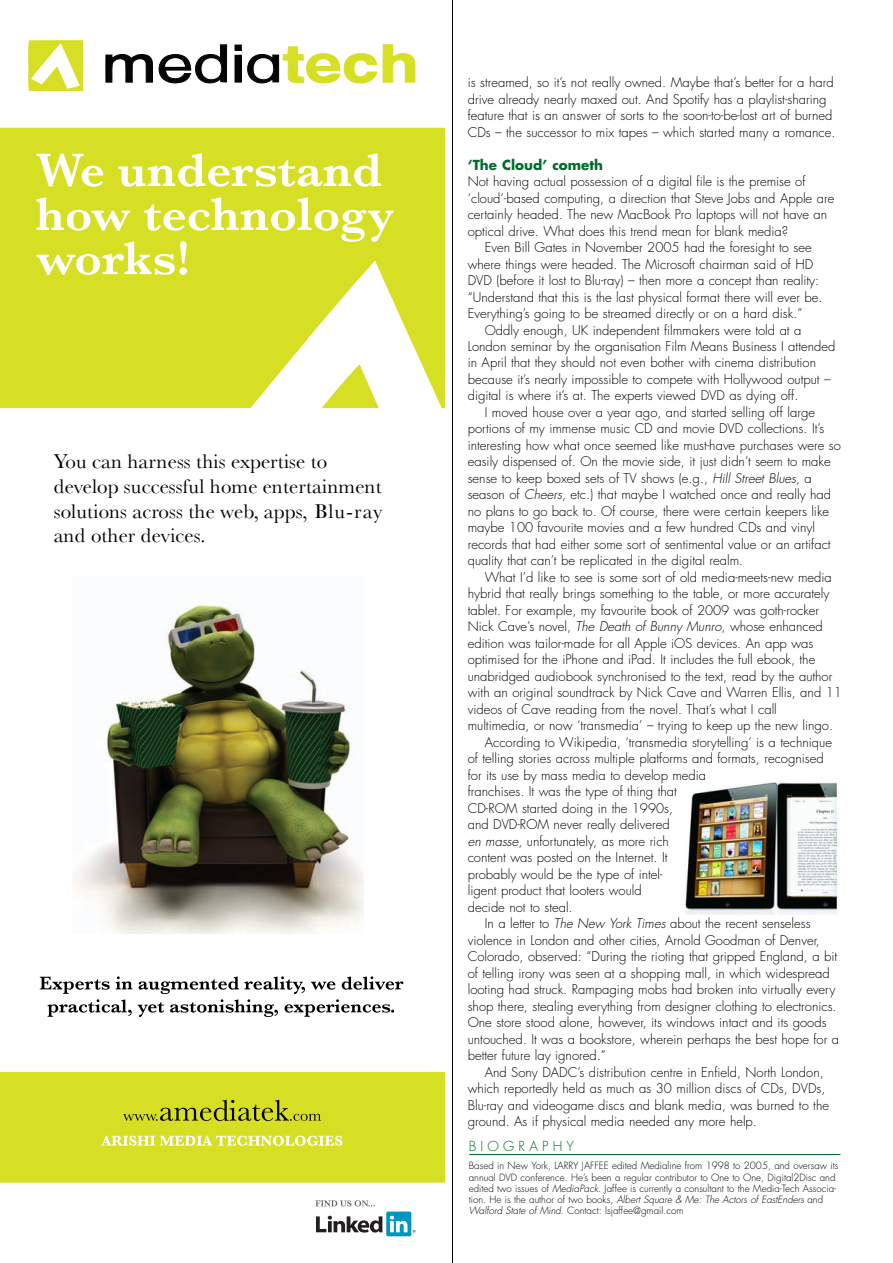
<style>
.page{position:relative;width:893px;height:1263px;background:#fff}
.page>*{position:absolute;margin:0;border:0;box-sizing:border-box;transform-origin:0 0}
.t1{font:20.55px/24.8px "Baskerville+T42+TUQHBM";color:#000}
.t2{font:700 13.5px "Futura CE";color:#016c2c}
.t3{font:300 13.5px "Futura CE";letter-spacing:.31em;color:#016c2c}
.t4{font:300 13.05px/16.5px "Futura CE";color:#000}
.t5{font:300 9.75px/11.2px "Futura CE";color:#000}
.s1{font-style:italic}
</style>
<div class="page">
<svg style="left:28px;top:41px;width:55px;height:50px"></svg>
<svg style="left:383px;top:45px;width:32px;height:37px"></svg>
<svg style="left:106px;top:45px;width:121px;height:39px"></svg>
<svg style="left:235px;top:45px;width:142px;height:39px"></svg>
<div style="left:0;top:128px;width:444px;height:280px;background:#d7df24"></div>
<svg style="left:36px;top:154px;width:67px;height:33px"></svg>
<svg style="left:118px;top:153px;width:263px;height:34px"></svg>
<svg style="left:36px;top:197px;width:408px;height:211px"></svg>
<svg style="left:40px;top:976px;width:92px;height:41px"></svg>
<svg style="left:138px;top:976px;width:265px;height:41px"></svg>
<div style="left:0;top:1072px;width:444px;height:110px;background:#d7df24"></div>
<svg style="left:123px;top:1100px;width:198px;height:21px;background:#b2b91d"></svg>
<svg style="left:101px;top:1136px;width:241px;height:10px"></svg>
<div style="left:386px;top:1211px;width:25px;height:25px;background:#0096c0;border-radius:2px"></div>
<svg style="left:316px;top:1216px;width:66px;height:16px"></svg>
<svg style="left:390px;top:1216px;width:17px;height:16px"></svg>
<svg style="left:315px;top:1200px;width:60px;height:6px"></svg>
<img style="left:73px;top:604px;width:291px;height:329px">
<hr style="left:469px;top:1154px;width:371px;height:1px;background:#016c2c">
<hr style="left:452px;top:0;width:1px;height:1263px;background:#000">
<img style="left:685px;top:782px;width:154px;height:133px">
<h1 class="t1" style="left:54px;top:449px;width:331px">You can harness this expertise to develop successful home entertainment solutions across the web, apps, Blu-ray and other devices.</h1>
<p class="t4" style="left:468px;top:75px;width:369px">is streamed, so it’s not really owned. Maybe that’s better for a hard drive already nearly maxed out. And Spotify has a playlist-sharing feature that is an answer of sorts to the soon-to-be-lost art of burned CDs – the successor to mix tapes – which started many a romance.</p>
<p class="t2" style="left:468px;top:158px;width:137px">‘The Cloud’ cometh</p>
<p class="t4" style="left:468px;top:174px;width:339px">Not having actual possession of a digital file is the premise of</p>
<p class="t4" style="left:468px;top:191px;width:368px">‘cloud’-based computing, a direction that Steve Jobs and Apple are</p>
<p class="t4" style="left:468px;top:207px;width:361px">certainly headed. The new MacBook Pro laptops will not have an</p>
<p class="t4" style="left:468px;top:224px;width:322px">optical drive. What does this trend mean for blank media?</p>
<p class="t4" style="left:485px;top:240px;width:328px">Even Bill Gates in November 2005 had the foresight to see</p>
<p class="t4" style="left:468px;top:257px;width:347px">where things were headed. The Microsoft chairman said of HD</p>
<p class="t4" style="left:468px;top:273px;width:353px">DVD (before it lost to Blu-ray) – then more a concept than reality:</p>
<p class="t4" style="left:468px;top:290px;width:356px">“Understand that this is the last physical format there will ever be.</p>
<p class="t4" style="left:468px;top:306px;width:336px">Everything’s going to be streamed directly or on a hard disk.”</p>
<p class="t4" style="left:485px;top:323px;width:318px">Oddly enough, UK independent filmmakers were told at a</p>
<p class="t4" style="left:468px;top:339px;width:369px">London seminar by the organisation Film Means Business I attended</p>
<p class="t4" style="left:468px;top:356px;width:350px">in April that they should not even bother with cinema distribution</p>
<p class="t4" style="left:468px;top:372px;width:364px">because it’s nearly impossible to compete with Hollywood output –</p>
<p class="t4" style="left:468px;top:389px;width:332px">digital is where it’s at. The experts viewed DVD as dying off.</p>
<p class="t4" style="left:485px;top:405px;width:332px">I moved house over a year ago, and started selling off large</p>
<p class="t4" style="left:468px;top:422px;width:358px">portions of my immense music CD and movie DVD collections. It’s</p>
<p class="t4" style="left:468px;top:438px;width:375px">interesting how what once seemed like must-have purchases were so</p>
<p class="t4" style="left:468px;top:455px;width:364px">easily dispensed of. On the movie side, it just didn’t seem to make</p>
<p class="t4" style="left:468px;top:471px;width:346px">sense to keep boxed sets of TV shows (e.g., <span class="s1">Hill Street Blues</span>, a</p>
<p class="t4" style="left:468px;top:487px;width:365px">season of <span class="s1">Cheers</span>, etc.) that maybe I watched once and really had</p>
<p class="t4" style="left:468px;top:504px;width:363px">no plans to go back to. Of course, there were certain keepers like</p>
<p class="t4" style="left:468px;top:520px;width:349px">maybe 100 favourite movies and a few hundred CDs and vinyl</p>
<p class="t4" style="left:468px;top:537px;width:364px">records that had either some sort of sentimental value or an artifact</p>
<p class="t4" style="left:468px;top:553px;width:277px">quality that can’t be replicated in the digital realm.</p>
<p class="t4" style="left:485px;top:570px;width:349px">What I’d like to see is some sort of old media-meets-new media</p>
<p class="t4" style="left:468px;top:586px;width:363px">hybrid that really brings something to the table, or more accurately</p>
<p class="t4" style="left:468px;top:603px;width:353px">tablet. For example, my favourite book of 2009 was goth-rocker</p>
<p class="t4" style="left:468px;top:619px;width:356px">Nick Cave’s novel, <span class="s1">The Death of Bunny Munro</span>, whose enhanced</p>
<p class="t4" style="left:468px;top:636px;width:347px">edition was tailor-made for all Apple iOS devices. An app was</p>
<p class="t4" style="left:468px;top:652px;width:349px">optimised for the iPhone and iPad. It includes the full ebook, the</p>
<p class="t4" style="left:468px;top:669px;width:366px">unabridged audiobook synchronised to the text, read by the author</p>
<p class="t4" style="left:468px;top:685px;width:376px">with an original soundtrack by Nick Cave and Warren Ellis, and 11</p>
<p class="t4" style="left:468px;top:702px;width:311px">videos of Cave reading from the novel. That’s what I call</p>
<p class="t4" style="left:468px;top:718px;width:367px">multimedia, or now ‘transmedia’ – trying to keep up the new lingo.</p>
<p class="t4" style="left:485px;top:735px;width:349px">According to Wikipedia, ‘transmedia storytelling’ is a technique</p>
<p class="t4" style="left:468px;top:751px;width:357px">of telling stories across multiple platforms and formats, recognised</p>
<p class="t4" style="left:468px;top:768px;width:240px">for its use by mass media to develop media</p>
<p class="t4" style="left:468px;top:784px;width:211px">franchises. It was the type of thing that</p>
<p class="t4" style="left:468px;top:801px;width:207px">CD-ROM started doing in the 1990s,</p>
<p class="t4" style="left:468px;top:817px;width:204px">and DVD-ROM never really delivered</p>
<p class="t4" style="left:468px;top:834px;width:203px"><span class="s1">en masse</span>, unfortunately, as more rich</p>
<p class="t4" style="left:468px;top:850px;width:201px">content was posted on the Internet. It</p>
<p class="t4" style="left:468px;top:867px;width:196px">probably would be the type of intel-</p>
<p class="t4" style="left:468px;top:883px;width:176px">ligent product that looters would</p>
<p class="t4" style="left:468px;top:900px;width:106px">decide not to steal.</p>
<p class="t4" style="left:485px;top:916px;width:327px">In a letter to <span class="s1">The New York Times</span> about the recent senseless</p>
<p class="t4" style="left:468px;top:933px;width:354px">violence in London and other cities, Arnold Goodman of Denver,</p>
<p class="t4" style="left:468px;top:949px;width:371px">Colorado, observed: “During the rioting that gripped England, a bit</p>
<p class="t4" style="left:468px;top:966px;width:363px">of telling irony was seen at a shopping mall, in which widespread</p>
<p class="t4" style="left:468px;top:982px;width:369px">looting had struck. Rampaging mobs had broken into virtually every</p>
<p class="t4" style="left:468px;top:999px;width:370px">shop there, stealing everything from designer clothing to electronics.</p>
<p class="t4" style="left:468px;top:1015px;width:360px">One store stood alone, however, its windows intact and its goods</p>
<p class="t4" style="left:468px;top:1032px;width:373px">untouched. It was a bookstore, wherein perhaps the best hope for a</p>
<p class="t4" style="left:468px;top:1048px;width:140px">better future lay ignored.”</p>
<p class="t4" style="left:485px;top:1065px;width:341px">And Sony DADC’s distribution centre in Enfield, North London,</p>
<p class="t4" style="left:468px;top:1081px;width:359px">which reportedly held as much as 30 million discs of CDs, DVDs,</p>
<p class="t4" style="left:468px;top:1098px;width:363px">Blu-ray and videogame discs and blank media, was burned to the</p>
<p class="t4" style="left:468px;top:1114px;width:291px">ground. As if physical media needed any more help.</p>
<p class="t3" style="left:469px;top:1140px;width:107px">BIOGRAPHY</p>
<p class="t5" style="left:469px;top:1161px;width:371px">Based in New York, LARRY JAFFEE edited Medialine from 1998 to 2005, and oversaw its annual DVD conference. He’s been a regular contributor to One to One, Digital2Disc and edited two issues of <span class="s1">MediaPack</span>. Jaffee is currently a consultant to the Media-Tech Associa&shy;tion. He is the author of two books, <span class="s1">Albert Square &amp; Me: The Actors of EastEnders</span> and <span class="s1">Walford State of Mind</span>. Contact: lsjaffee@gmail.com</p>
</div>
